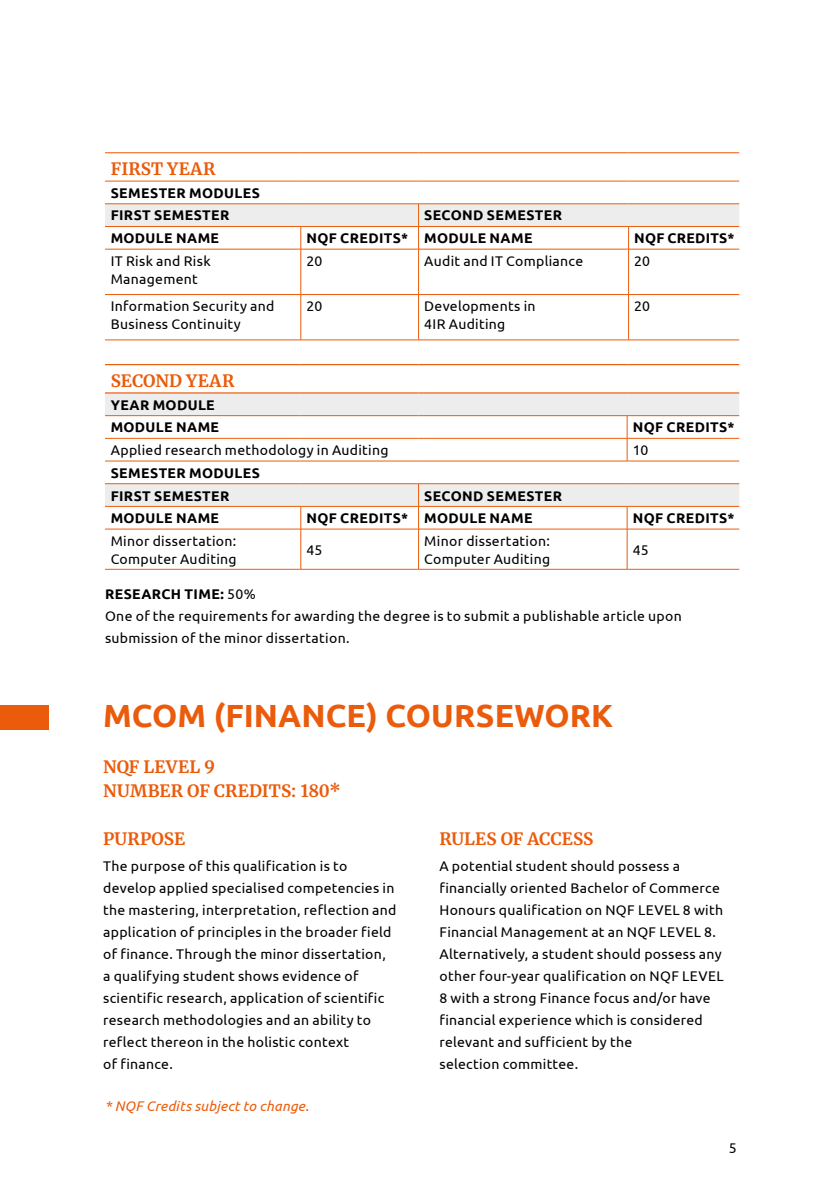
<style>
.page{position:relative;width:840px;height:1191px;background:#fff}
.page>*{position:absolute;margin:0;border:0;box-sizing:border-box;transform-origin:0 0}
.t1{font:700 32px "Ubuntu";color:#ea5b0b}
.t2{font:700 17px/24px "Merriweather";letter-spacing:.005em;color:#ea5b0b}
.t3{font:14px/22px "Ubuntu";letter-spacing:.02em;color:#000}
.t4{font:700 14px/22.6px "Ubuntu";letter-spacing:.025em;color:#000}
.t5{font:italic 14px "Ubuntu";letter-spacing:.02em;color:#eb5d0b}
.s1{font-weight:700}
</style>
<div class="page">
<div style="left:0;top:705px;width:49px;height:25px;background:#ea5b0b"></div>
<svg style="left:105px;top:153px;width:633px;height:28px"></svg>
<hr style="left:105px;top:249px;width:195px;height:1px;background:#eb5d0b">
<hr style="left:300px;top:249px;width:118px;height:1px;background:#eb5d0b">
<hr style="left:300px;top:249px;width:1px;height:45px;background:#eb5d0b">
<hr style="left:418px;top:249px;width:210px;height:1px;background:#eb5d0b">
<hr style="left:418px;top:249px;width:1px;height:45px;background:#eb5d0b">
<hr style="left:628px;top:249px;width:110px;height:1px;background:#eb5d0b">
<hr style="left:628px;top:249px;width:1px;height:45px;background:#eb5d0b">
<hr style="left:105px;top:294px;width:195px;height:1px;background:#eb5d0b">
<hr style="left:300px;top:294px;width:118px;height:1px;background:#eb5d0b">
<hr style="left:300px;top:295px;width:1px;height:45px;background:#eb5d0b">
<hr style="left:418px;top:294px;width:210px;height:1px;background:#eb5d0b">
<hr style="left:418px;top:295px;width:1px;height:45px;background:#eb5d0b">
<hr style="left:628px;top:294px;width:110px;height:1px;background:#eb5d0b">
<hr style="left:628px;top:295px;width:1px;height:45px;background:#eb5d0b">
<hr style="left:105px;top:339px;width:195px;height:1px;background:#eb5d0b">
<hr style="left:300px;top:339px;width:118px;height:1px;background:#eb5d0b">
<hr style="left:418px;top:339px;width:210px;height:1px;background:#eb5d0b">
<hr style="left:628px;top:339px;width:110px;height:1px;background:#eb5d0b">
<hr style="left:105px;top:203px;width:195px;height:1px;background:#eb5d0b">
<hr style="left:300px;top:203px;width:118px;height:1px;background:#eb5d0b">
<hr style="left:418px;top:203px;width:210px;height:1px;background:#eb5d0b">
<svg style="left:105px;top:204px;width:633px;height:45px"></svg>
<hr style="left:628px;top:203px;width:110px;height:1px;background:#eb5d0b">
<hr style="left:105px;top:226px;width:195px;height:1px;background:#eb5d0b">
<hr style="left:300px;top:226px;width:118px;height:1px;background:#eb5d0b">
<hr style="left:418px;top:226px;width:210px;height:1px;background:#eb5d0b">
<hr style="left:628px;top:226px;width:110px;height:1px;background:#eb5d0b">
<hr style="left:105px;top:152px;width:195px;height:1px;background:#eb5d0b">
<hr style="left:300px;top:152px;width:118px;height:1px;background:#eb5d0b">
<hr style="left:418px;top:152px;width:210px;height:1px;background:#eb5d0b">
<hr style="left:628px;top:152px;width:110px;height:1px;background:#eb5d0b">
<hr style="left:105px;top:181px;width:195px;height:1px;background:#eb5d0b">
<hr style="left:300px;top:181px;width:118px;height:1px;background:#eb5d0b">
<hr style="left:418px;top:181px;width:210px;height:1px;background:#eb5d0b">
<hr style="left:628px;top:181px;width:110px;height:1px;background:#eb5d0b">
<div style="left:105px;top:393px;width:633px;height:22px;background:#ededed"></div>
<svg style="left:105px;top:416px;width:633px;height:113px"></svg>
<hr style="left:105px;top:415px;width:195px;height:1px;background:#eb5d0b">
<hr style="left:300px;top:415px;width:118px;height:1px;background:#eb5d0b">
<hr style="left:418px;top:415px;width:208px;height:1px;background:#eb5d0b">
<hr style="left:626px;top:415px;width:112px;height:1px;background:#eb5d0b">
<svg style="left:626px;top:416px;width:1px;height:45px"></svg>
<hr style="left:105px;top:483px;width:195px;height:1px;background:#eb5d0b">
<hr style="left:300px;top:483px;width:118px;height:1px;background:#eb5d0b">
<hr style="left:418px;top:483px;width:208px;height:1px;background:#eb5d0b">
<hr style="left:626px;top:483px;width:112px;height:1px;background:#eb5d0b">
<hr style="left:105px;top:506px;width:195px;height:1px;background:#eb5d0b">
<hr style="left:300px;top:506px;width:118px;height:1px;background:#eb5d0b">
<svg style="left:300px;top:506px;width:1px;height:23px"></svg>
<hr style="left:418px;top:506px;width:208px;height:1px;background:#eb5d0b">
<svg style="left:418px;top:484px;width:1px;height:45px"></svg>
<hr style="left:626px;top:506px;width:112px;height:1px;background:#eb5d0b">
<svg style="left:626px;top:506px;width:1px;height:23px"></svg>
<hr style="left:105px;top:529px;width:195px;height:1px;background:#eb5d0b">
<hr style="left:300px;top:529px;width:118px;height:1px;background:#eb5d0b">
<hr style="left:300px;top:529px;width:1px;height:40px;background:#eb5d0b">
<hr style="left:418px;top:529px;width:208px;height:1px;background:#eb5d0b">
<hr style="left:418px;top:529px;width:1px;height:40px;background:#eb5d0b">
<hr style="left:626px;top:529px;width:112px;height:1px;background:#eb5d0b">
<hr style="left:626px;top:529px;width:1px;height:40px;background:#eb5d0b">
<hr style="left:105px;top:569px;width:195px;height:1px;background:#eb5d0b">
<hr style="left:300px;top:569px;width:118px;height:1px;background:#eb5d0b">
<hr style="left:418px;top:569px;width:208px;height:1px;background:#eb5d0b">
<hr style="left:626px;top:569px;width:112px;height:1px;background:#eb5d0b">
<hr style="left:105px;top:364px;width:195px;height:1px;background:#eb5d0b">
<hr style="left:300px;top:364px;width:118px;height:1px;background:#eb5d0b">
<hr style="left:418px;top:364px;width:208px;height:1px;background:#eb5d0b">
<hr style="left:626px;top:364px;width:112px;height:1px;background:#eb5d0b">
<hr style="left:105px;top:392px;width:195px;height:1px;background:#eb5d0b">
<hr style="left:300px;top:392px;width:118px;height:1px;background:#eb5d0b">
<hr style="left:418px;top:392px;width:208px;height:1px;background:#eb5d0b">
<hr style="left:626px;top:392px;width:112px;height:1px;background:#eb5d0b">
<hr style="left:105px;top:438px;width:195px;height:1px;background:#eb5d0b">
<hr style="left:300px;top:438px;width:118px;height:1px;background:#eb5d0b">
<hr style="left:418px;top:438px;width:208px;height:1px;background:#eb5d0b">
<hr style="left:626px;top:438px;width:112px;height:1px;background:#eb5d0b">
<hr style="left:105px;top:461px;width:195px;height:1px;background:#eb5d0b">
<hr style="left:300px;top:461px;width:118px;height:1px;background:#eb5d0b">
<hr style="left:418px;top:461px;width:208px;height:1px;background:#eb5d0b">
<hr style="left:626px;top:461px;width:112px;height:1px;background:#eb5d0b">
<p class="t2" style="left:111px;top:157px;width:106px">FIRST YEAR</p>
<p class="t4" style="left:111px;top:181px;width:151px">SEMESTER MODULES<br>FIRST SEMESTER</p>
<p class="t4" style="left:424px;top:204px;width:139px">SECOND SEMESTER</p>
<p class="t4" style="left:111px;top:226px;width:110px">MODULE NAME</p>
<p class="t4" style="left:306px;top:226px;width:227px">NQF CREDITS* MODULE NAME</p>
<p class="t4" style="left:634px;top:226px;width:102px">NQF CREDITS*</p>
<p class="t3" style="left:111px;top:251px;width:101px;line-height:18px">IT Risk and Risk<br>Management</p>
<p class="t3" style="left:306px;top:249px;width:17px">20</p>
<p class="t3" style="left:424px;top:249px;width:160px">Audit and IT Compliance</p>
<p class="t3" style="left:634px;top:249px;width:17px">20</p>
<p class="t3" style="left:111px;top:297px;width:165px;line-height:18px">Information Security and<br>Business Continuity</p>
<p class="t3" style="left:306px;top:295px;width:17px">20</p>
<p class="t3" style="left:424px;top:297px;width:113px;line-height:18px">Developments in<br>4IR Auditing</p>
<p class="t3" style="left:634px;top:295px;width:17px">20</p>
<p class="t2" style="left:111px;top:368px;width:125px">SECOND YEAR</p>
<p class="t4" style="left:111px;top:393px;width:110px">YEAR MODULE<br>MODULE NAME</p>
<p class="t4" style="left:632px;top:416px;width:103px">NQF CREDITS*</p>
<p class="t3" style="left:111px;top:439px;width:279px">Applied research methodology in Auditing</p>
<p class="t3" style="left:632px;top:438px;width:17px">10</p>
<p class="t4" style="left:111px;top:461px;width:151px">SEMESTER MODULES<br>FIRST SEMESTER</p>
<p class="t4" style="left:424px;top:484px;width:139px">SECOND SEMESTER</p>
<p class="t4" style="left:111px;top:507px;width:110px">MODULE NAME</p>
<p class="t4" style="left:306px;top:507px;width:227px">NQF CREDITS* MODULE NAME</p>
<p class="t4" style="left:632px;top:507px;width:103px">NQF CREDITS*</p>
<p class="t3" style="left:111px;top:531px;width:127px;line-height:18px">Minor dissertation:<br>Computer Auditing</p>
<p class="t3" style="left:306px;top:538px;width:17px">45</p>
<p class="t3" style="left:424px;top:531px;width:127px;line-height:18px">Minor dissertation:<br>Computer Auditing</p>
<p class="t3" style="left:632px;top:538px;width:17px">45</p>
<p class="t3" style="left:105px;top:583px;width:578px"><span class="s1">RESEARCH TIME:</span> 50%<br>One of the requirements for awarding the degree is to submit a publishable article upon submission of the minor dissertation.</p>
<h1 class="t1" style="left:103px;top:696px;width:511px">MCOM (FINANCE) COURSEWORK</h1>
<p class="t2" style="left:103px;top:754px;width:239px">NQF LEVEL 9<br>NUMBER OF CREDITS: 180*</p>
<p class="t2" style="left:103px;top:826px;width:83px">PURPOSE</p>
<p class="t3" style="left:103px;top:854px;width:295px">The purpose of this qualification is to develop applied specialised competencies in the mastering, interpretation, reflection and application of principles in the broader field of finance. Through the minor dissertation, a qualifying student shows evidence of scientific research, application of scientific research methodologies and an ability to reflect thereon in the holistic context<br>of finance.</p>
<p class="t2" style="left:439px;top:826px;width:155px">RULES OF ACCESS</p>
<p class="t3" style="left:439px;top:854px;width:286px">A potential student should possess a financially oriented Bachelor of Commerce Honours qualification on NQF LEVEL 8 with Financial Management at an NQF LEVEL 8.<br>Alternatively, a student should possess any other four-year qualification on NQF LEVEL 8 with a strong Finance focus and/or have financial experience which is considered relevant and sufficient by the<br>selection committee.</p>
<p class="t5" style="left:105px;top:1097px;width:205px">* NQF Credits subject to change.</p>
<p class="t3" style="left:728px;top:1136px;width:9px">5</p>
</div>
